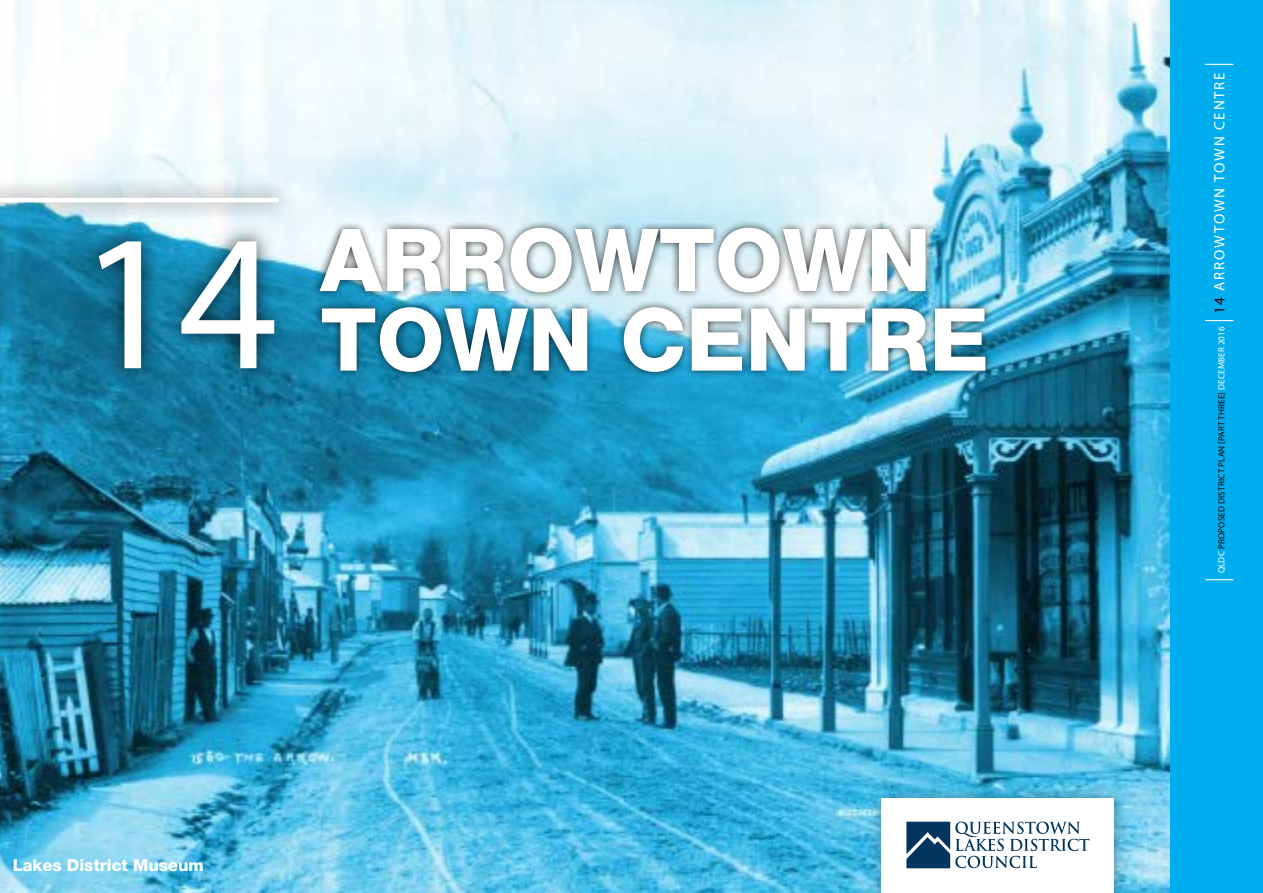
<style>
.page{position:relative;width:1263px;height:893px;background:#fff}
.page>*{position:absolute;margin:0;border:0;box-sizing:border-box;transform-origin:0 0}
.t1{font:195px "Myriad Pro";color:#fff}
.t2{font:800 87px "Helvetica Neue LT Std";color:#fff}
.t3{font:800 16.5px "Helvetica Neue LT Std";color:#fff}
.t4{font:9px "Myriad Pro";letter-spacing:.02em;color:#000}
.s1{color:#fff}
.s2{font-size:15px}
.s3{font-size:15px;color:#fff}
</style>
<div class="page">
<img style="left:0;top:0;width:1170px;height:893px">
<div style="left:1170px;top:0;width:93px;height:893px;background:#00aeef"></div>
<svg style="left:1205px;top:579px;width:28px;height:1px"></svg>
<svg style="left:1205px;top:320px;width:28px;height:1px"></svg>
<svg style="left:1205px;top:64px;width:28px;height:1px"></svg>
<div style="left:311px;top:220px;width:683px;height:159px;background:#000;opacity:.75"></div>
<div style="left:0;top:178px;width:297px;height:210px;background:#000;opacity:.75"></div>
<hr style="left:0;top:198px;width:279px;height:4px;background:#fff">
<div style="left:867px;top:784px;width:261px;height:109px;background:#000;opacity:.35"></div>
<div style="left:882px;top:799px;width:232px;height:94px;background:#fff"></div>
<svg style="left:906px;top:821px;width:183px;height:47px"></svg>
<h1 class="t1" style="left:78px;top:183px;width:202px">14</h1>
<h2 class="t2" style="left:320px;top:208px;width:612px">ARROWTOWN</h2>
<h2 class="t2" style="left:320px;top:288px;width:670px">TOWN CENTRE</h2>
<h3 class="t3" style="left:13px;top:855px;width:193px">Lakes District Museum</h3>
<p class="t4" style="left:1216px;top:573px;width:501px;rotate:-90deg"><span class="s1">QLDC</span> PROPOSED DISTRICT PLAN [PART THREE] <span class="s1">DECEMBER 2016</span> <span class="s2">14</span> <span class="s3">Arro w town To wn Centre</span></p>
</div>
